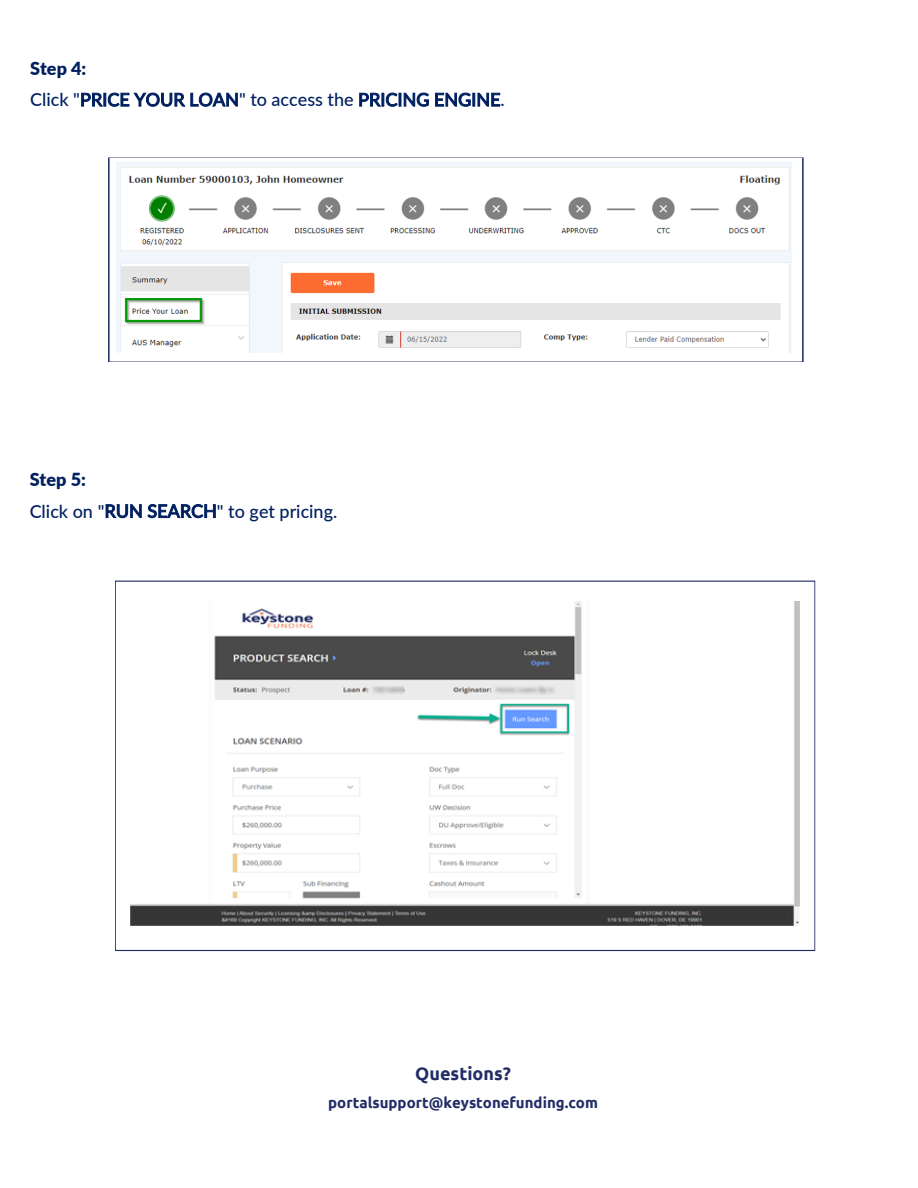
<style>
.page{position:relative;width:918px;height:1188px;background:#fff}
.page>*{position:absolute;margin:0;border:0;box-sizing:border-box;transform-origin:0 0}
.t1{font:500 18px "Lato";color:#002060}
.t2{font:900 18px "Lato";color:#002060}
.t3{font:700 18px "Ubuntu";color:#222d66}
.t4{font:700 15px "Ubuntu";color:#222d66}
</style>
<div class="page">
<img style="left:131px;top:602px;width:668px;height:324px">
<img style="left:117px;top:163px;width:675px;height:190px">
<p class="t2" style="left:30px;top:55px;width:58px">Step 4:</p>
<p class="t1" style="left:30px;top:87px;width:476px">Click "PRICE YOUR LOAN" to access the PRICING ENGINE.</p>
<p class="t2" style="left:30px;top:466px;width:58px">Step 5:</p>
<p class="t1" style="left:30px;top:498px;width:309px">Click on "RUN SEARCH" to get pricing.</p>
<p class="t3" style="left:415px;top:1063px;width:97px">Questions?</p>
<p class="t4" style="left:328px;top:1094px;width:271px">portalsupport@keystonefunding.com</p>
</div>
